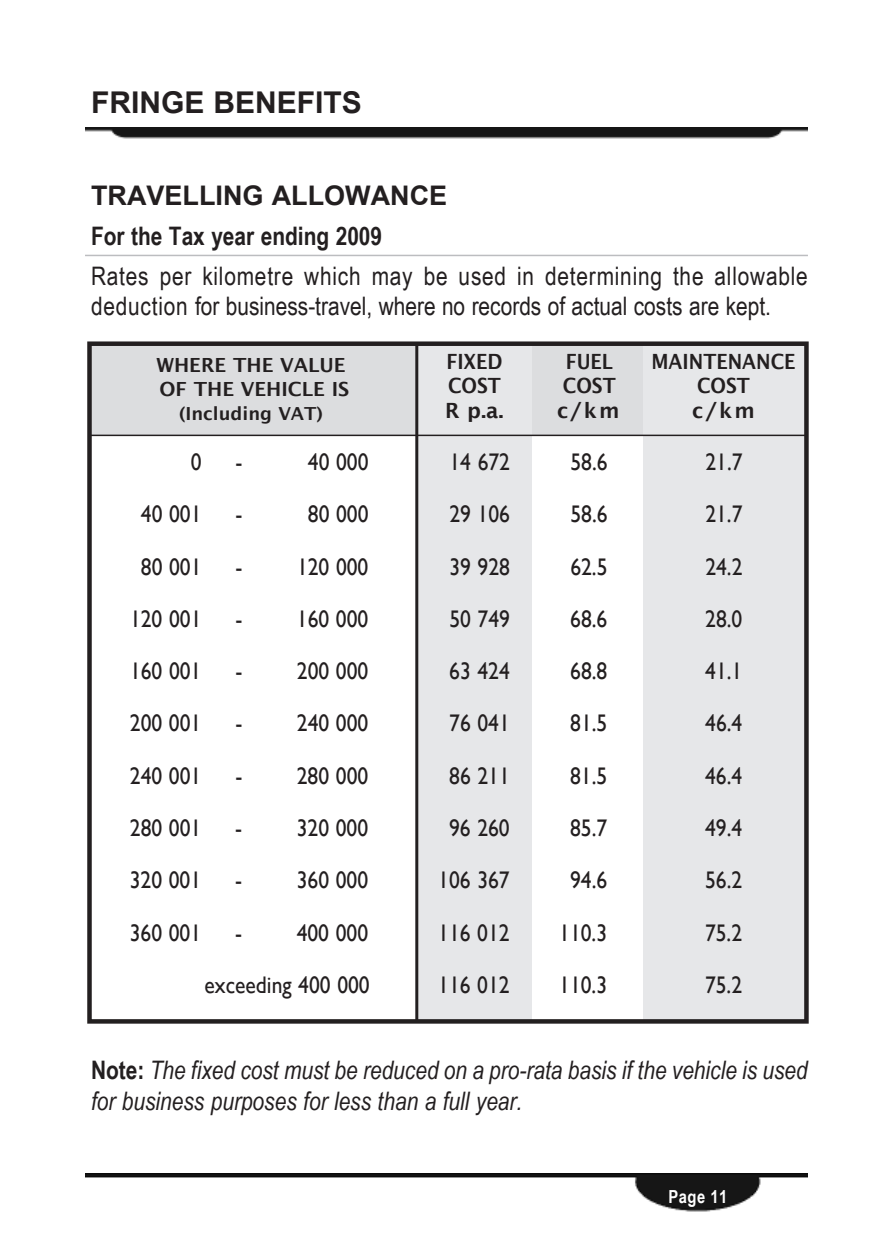
<style>
.page{position:relative;width:893px;height:1259px;background:#fff}
.page>*{position:absolute;margin:0;border:0;box-sizing:border-box;transform-origin:0 0}
.t1{font:700 30px "Arial";color:#231f20}
.t2{font:700 27px "Arial";color:#231f20}
.t3{font:25.5px/30.6px "Arial Narrow";letter-spacing:.03em;color:#231f20}
.t4{font:italic 25.5px/30.6px "Arial Narrow";color:#231f20}
.t5{font:700 25.5px "Arial Narrow";color:#231f20}
.t6{font:24px "Gill Sans";color:#231f20;scale:.9 1}
.t7{font:600 21px "Lucida Sans";color:#231f20;scale:.9 1}
.t8{font:600 21px "Lucida Sans";color:#231f20}
.t9{font:600 19.5px/24px "Lucida Sans";color:#231f20}
.t10{font:600 18px "Lucida Sans";color:#231f20}
.t11{font:700 18px "Arial Narrow";color:#fff}
.s1{font-weight:700;font-style:normal}
</style>
<div class="page">
<div style="left:88px;top:344px;width:720px;height:91px;background:#dcdddf"></div>
<img style="left:85px;top:128px;width:723px;height:11px">
<div style="left:417px;top:343px;width:114px;height:680px;background:#e6e7e9"></div>
<div style="left:643px;top:343px;width:161px;height:680px;background:#e6e7e9"></div>
<hr style="left:415px;top:343px;width:3px;height:680px;background:#231f20">
<hr style="left:88px;top:434px;width:720px;height:2px;background:#231f20">
<div style="left:87px;top:341px;width:722px;height:682px;border:4px solid #231f20"></div>
<img style="left:85px;top:1174px;width:723px;height:38px">
<hr style="left:85px;top:255px;width:723px;height:1px;background:#bcbdc0">
<p class="t1" style="left:91px;top:85px;width:272px">FRINGE BENEFITS</p>
<p class="t2" style="left:91px;top:181px;width:358px">TRAVELLING ALLOWANCE</p>
<p class="t5" style="left:91px;top:221px;width:293px">For the Tax year ending 2009</p>
<p class="t3" style="left:91px;top:260px;width:718px">Rates per kilometre which may be used in determining the allowable deduction for business-travel, where no records of actual costs are kept.</p>
<p class="t9" style="left:156px;top:353px;width:194px">WHERE THE VALUE<br>OF THE VEHICLE IS</p>
<p class="t10" style="left:179px;top:403px;width:145px">(Including VAT)</p>
<p class="t7" style="left:446px;top:350px;width:64px">FIXED</p>
<p class="t7" style="left:566px;top:350px;width:54px">FUEL</p>
<p class="t7" style="left:651px;top:350px;width:162px">MAINTENANCE</p>
<p class="t7" style="left:448px;top:374px;width:60px">COST</p>
<p class="t7" style="left:563px;top:374px;width:60px">COST</p>
<p class="t7" style="left:697px;top:374px;width:60px">COST</p>
<p class="t8" style="left:445px;top:398px;width:60px">R p.a.</p>
<p class="t8" style="left:557px;top:398px;width:64px">c/km</p>
<p class="t8" style="left:692px;top:398px;width:64px">c/km</p>
<p class="t6" style="left:191px;top:448px;width:14px">0</p>
<p class="t6" style="left:236px;top:448px;width:9px">-</p>
<p class="t6" style="left:308px;top:448px;width:69px">40 000</p>
<p class="t6" style="left:449px;top:448px;width:69px">14 672</p>
<p class="t6" style="left:570px;top:448px;width:43px">58.6</p>
<p class="t6" style="left:705px;top:448px;width:43px">21.7</p>
<p class="t6" style="left:141px;top:500px;width:69px">40 001</p>
<p class="t6" style="left:236px;top:500px;width:9px">-</p>
<p class="t6" style="left:308px;top:500px;width:69px">80 000</p>
<p class="t6" style="left:449px;top:500px;width:69px">29 106</p>
<p class="t6" style="left:570px;top:500px;width:43px">58.6</p>
<p class="t6" style="left:705px;top:500px;width:43px">21.7</p>
<p class="t6" style="left:141px;top:552px;width:69px">80 001</p>
<p class="t6" style="left:236px;top:552px;width:149px">- 120 000</p>
<p class="t6" style="left:449px;top:552px;width:69px">39 928</p>
<p class="t6" style="left:570px;top:552px;width:43px">62.5</p>
<p class="t6" style="left:705px;top:552px;width:43px">24.2</p>
<p class="t6" style="left:130px;top:605px;width:81px">120 001</p>
<p class="t6" style="left:235px;top:605px;width:149px">- 160 000</p>
<p class="t6" style="left:449px;top:605px;width:69px">50 749</p>
<p class="t6" style="left:570px;top:605px;width:43px">68.6</p>
<p class="t6" style="left:705px;top:605px;width:43px">28.0</p>
<p class="t6" style="left:130px;top:657px;width:81px">160 001</p>
<p class="t6" style="left:235px;top:657px;width:149px">- 200 000</p>
<p class="t6" style="left:449px;top:657px;width:69px">63 424</p>
<p class="t6" style="left:570px;top:657px;width:43px">68.8</p>
<p class="t6" style="left:705px;top:657px;width:43px">41.1</p>
<p class="t6" style="left:130px;top:709px;width:81px">200 001</p>
<p class="t6" style="left:235px;top:709px;width:149px">- 240 000</p>
<p class="t6" style="left:449px;top:709px;width:69px">76 041</p>
<p class="t6" style="left:570px;top:709px;width:43px">81.5</p>
<p class="t6" style="left:705px;top:709px;width:43px">46.4</p>
<p class="t6" style="left:130px;top:761px;width:81px">240 001</p>
<p class="t6" style="left:235px;top:761px;width:149px">- 280 000</p>
<p class="t6" style="left:449px;top:761px;width:69px">86 211</p>
<p class="t6" style="left:570px;top:761px;width:43px">81.5</p>
<p class="t6" style="left:705px;top:761px;width:43px">46.4</p>
<p class="t6" style="left:130px;top:814px;width:81px">280 001</p>
<p class="t6" style="left:235px;top:814px;width:149px">- 320 000</p>
<p class="t6" style="left:449px;top:814px;width:69px">96 260</p>
<p class="t6" style="left:570px;top:814px;width:43px">85.7</p>
<p class="t6" style="left:705px;top:814px;width:43px">49.4</p>
<p class="t6" style="left:130px;top:866px;width:81px">320 001</p>
<p class="t6" style="left:235px;top:866px;width:149px">- 360 000</p>
<p class="t6" style="left:438px;top:866px;width:81px">106 367</p>
<p class="t6" style="left:570px;top:866px;width:43px">94.6</p>
<p class="t6" style="left:705px;top:866px;width:43px">56.2</p>
<p class="t6" style="left:130px;top:918px;width:81px">360 001</p>
<p class="t6" style="left:235px;top:918px;width:149px">- 400 000</p>
<p class="t6" style="left:438px;top:918px;width:81px">116 012</p>
<p class="t6" style="left:559px;top:918px;width:55px">110.3</p>
<p class="t6" style="left:705px;top:918px;width:43px">75.2</p>
<p class="t6" style="left:205px;top:970px;width:185px">exceeding 400 000</p>
<p class="t6" style="left:438px;top:970px;width:81px">116 012</p>
<p class="t6" style="left:559px;top:970px;width:55px">110.3</p>
<p class="t6" style="left:705px;top:970px;width:43px">75.2</p>
<p class="t4" style="left:91px;top:1055px;width:718px"><span class="s1">Note:</span> The fixed cost must be reduced on a pro-rata basis if the vehicle is used for business purposes for less than a full year.</p>
<p class="t11" style="left:669px;top:1185px;width:60px">Page 11</p>
</div>
